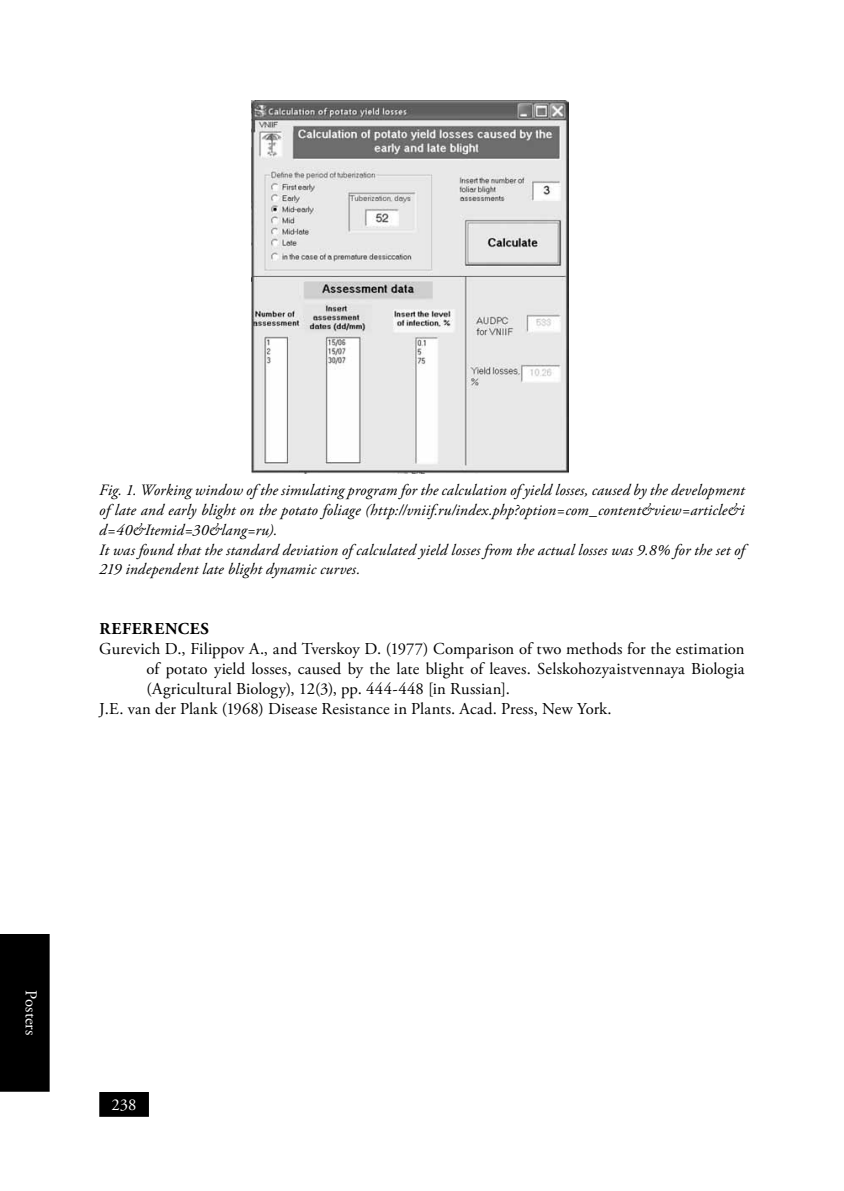
<style>
.page{position:relative;width:844px;height:1191px;background:#fff}
.page>*{position:absolute;margin:0;border:0;box-sizing:border-box;transform-origin:0 0}
.t1{font:16.62px "Adobe Garamond Pro";letter-spacing:.01em;color:#000}
.t2{font:16.62px "Adobe Garamond Pro";letter-spacing:.005em;color:#fff}
.t3{font:700 16.62px "Adobe Garamond Pro";letter-spacing:.04em;color:#000}
.t4{font:italic 15.75px/19.9px "Adobe Garamond Pro";letter-spacing:.01em;color:#000}
</style>
<div class="page">
<div style="left:100px;top:1092px;width:48px;height:24px;background:#000"></div>
<div style="left:99px;top:1092px;width:50px;height:24px;border:2px solid #000"></div>
<div style="left:0;top:934px;width:50px;height:157px;background:#000"></div>
<img style="left:251px;top:100px;width:317px;height:373px">
<p class="t4" style="left:99px;top:480px;width:646px">Fig. 1. Working window of the simulating program for the calculation of yield losses, caused by the development of late and early blight on the potato foliage (http://vniif.ru/index.php?option=com_content&amp;view=article&amp;i d=40&amp;Itemid=30&amp;lang=ru).<br>It was found that the standard deviation of calculated yield losses from the actual losses was 9.8% for the set of 219 independent late blight dynamic curves.</p>
<p class="t3" style="left:99px;top:619px;width:111px">REFERENCES</p>
<p class="t1" style="left:99px;top:639px;width:646px">Gurevich D., Filippov A., and Tverskoy D. (1977) Comparison of two methods for the estimation</p>
<p class="t1" style="left:146px;top:659px;width:599px">of potato yield losses, caused by the late blight of leaves. Selskohozyaistvennaya Biologia</p>
<p class="t1" style="left:146px;top:678px;width:365px">(Agricultural Biology), 12(3), pp. 444-448 [in Russian].</p>
<p class="t1" style="left:99px;top:698px;width:514px">J.E. van der Plank (1968) Disease Resistance in Plants. Acad. Press, New York.</p>
<p class="t2" style="left:41px;top:990px;width:47px;rotate:90deg">Posters</p>
<p class="t2" style="left:112px;top:1095px;width:27px">238</p>
</div>
